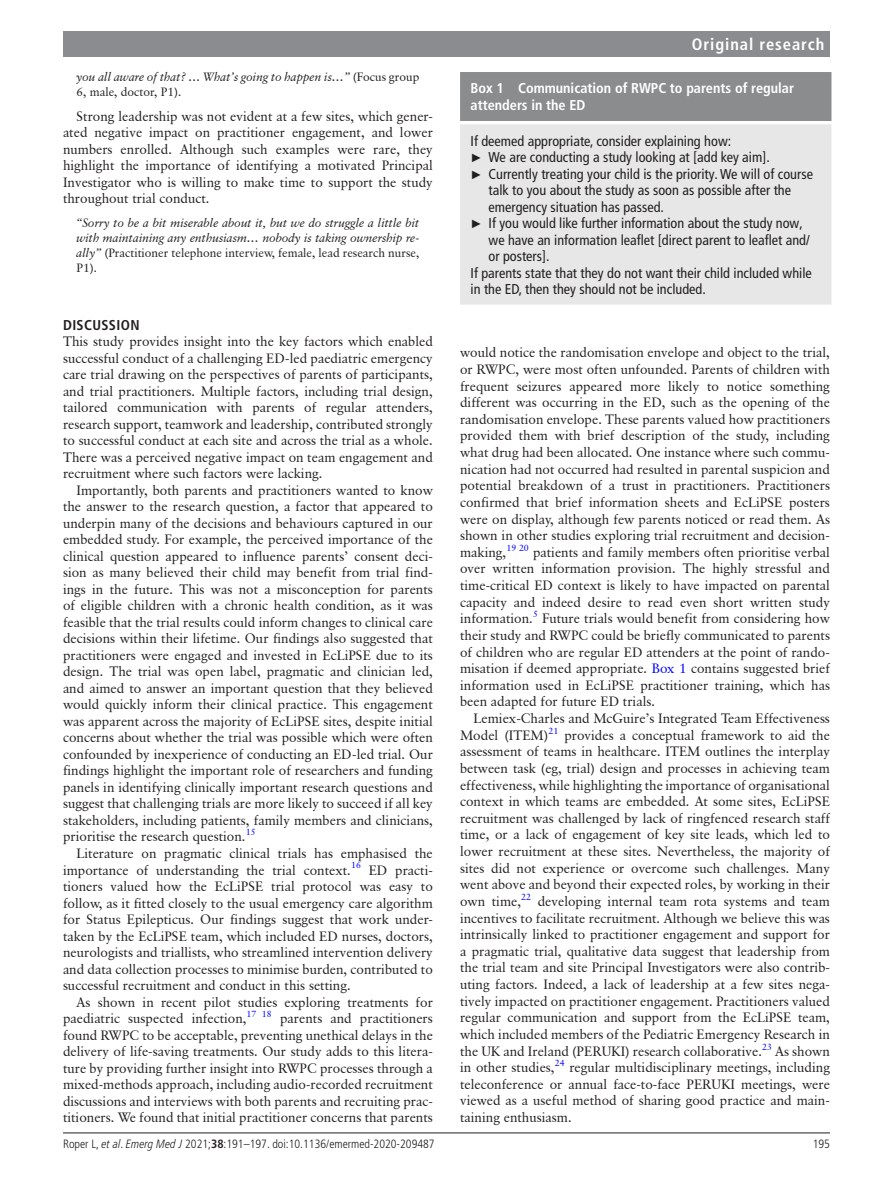
<style>
.page{position:relative;width:893px;height:1191px;background:#fff}
.page>*{position:absolute;margin:0;border:0;box-sizing:border-box;transform-origin:0 0}
.t1{font:700 condensed 16.5px "Frutiger LT Pro";letter-spacing:.055em;color:#fff}
.t2{font:condensed 14.25px "Frutiger LT Pro";color:#231f20}
.t3{font:700 condensed 14.25px/17.2px "Frutiger LT Pro";color:#fff}
.t4{font:700 condensed 14.25px "Frutiger LT Pro";letter-spacing:.025em;color:#231f20}
.t5{font:13.5px/16.5px "Classical Garamond BT";color:#231f20;text-align:justify}
.t6{font:italic 12px/15px "Classical Garamond BT";color:#231f20}
.t7{font:300 condensed 12px "Frutiger LT Pro";color:#231f20}
.s1{font-style:normal}
.s2{font-family:"Arial";font-stretch:normal;font-size:12px}
.s3{color:#00f}
.s4{font-style:italic}
.s5{font-weight:700}
</style>
<div class="page">
<hr style="left:63px;top:1132px;width:767px;height:1px;background:#231f20">
<div style="left:63px;top:31px;width:767px;height:25px;background:#8a8c8f"></div>
<div style="left:461px;top:73px;width:370px;height:47px;background:#8a8c8e"></div>
<div style="left:460px;top:72px;width:371px;height:49px;border:2px solid #8a8c8e"></div>
<div style="left:461px;top:125px;width:370px;height:179px;background:#e7e7e7"></div>
<div style="left:460px;top:124px;width:371px;height:180px;border:2px solid #e7e7e7"></div>
<p class="t6" style="left:76px;top:69px;width:344px">you all aware of that? … What’s going to happen is…” <span class="s1">(Focus group<br>6, male, doctor, P1).</span></p>
<p class="t5" style="left:63px;top:108px;width:371px;text-indent:14px">Strong leadership was not evident at a few sites, which gener&shy;ated negative impact on practitioner engagement, and lower numbers enrolled. Although such examples were rare, they highlight the importance of identifying a motivated Principal Investigator who is willing to make time to support the study throughout trial conduct.</p>
<p class="t6" style="left:76px;top:215px;width:344px;text-align:justify">“Sorry to be a bit miserable about it, but we do struggle a little bit with maintaining any enthusiasm… nobody is taking ownership re&shy;ally” <span class="s1">(Practitioner telephone interview, female, lead research nurse, P1).</span></p>
<p class="t4" style="left:63px;top:316px;width:78px">DISCUSSION</p>
<p class="t5" style="left:63px;top:333px;width:371px">This study provides insight into the key factors which enabled successful conduct of a challenging ED-led paediatric emergency care trial drawing on the perspectives of parents of participants, and trial practitioners. Multiple factors, including trial design, tailored communication with parents of regular attenders, research support, teamwork and leadership, contributed strongly to successful conduct at each site and across the trial as a whole.<br>There was a perceived negative impact on team engagement and recruitment where such factors were lacking.</p>
<p class="t5" style="left:63px;top:482px;width:371px;text-indent:14px">Importantly, both parents and practitioners wanted to know the answer to the research question, a factor that appeared to underpin many of the decisions and behaviours captured in our embedded study. For example, the perceived importance of the clinical question appeared to influence parents’ consent deci&shy;sion as many believed their child may benefit from trial find&shy;ings in the future. This was not a misconception for parents of eligible children with a chronic health condition, as it was feasible that the trial results could inform changes to clinical care decisions within their lifetime. Our findings also suggested that practitioners were engaged and invested in EcLiPSE due to its design. The trial was open label, pragmatic and clinician led, and aimed to answer an important question that they believed would quickly inform their clinical practice. This engagement was apparent across the majority of EcLiPSE sites, despite initial concerns about whether the trial was possible which were often confounded by inexperience of conducting an ED-led trial. Our findings highlight the important role of researchers and funding panels in identifying clinically important research questions and suggest that challenging trials are more likely to succeed if all key stakeholders, including patients, family members and clinicians, prioritise the research question.<sup>15</sup></p>
<p class="t5" style="left:63px;top:845px;width:371px;text-indent:14px">Literature on pragmatic clinical trials has emphasised the importance of understanding the trial context.<sup>16</sup></p>
<p class="t5" style="left:63px;top:861px;width:371px;text-indent:306px">ED practi&shy;tioners valued how the EcLiPSE trial protocol was easy to follow, as it fitted closely to the usual emergency care algorithm for Status Epilepticus. Our findings suggest that work under&shy;taken by the EcLiPSE team, which included ED nurses, doctors, neurologists and triallists, who streamlined intervention delivery and data collection processes to minimise burden, contributed to successful recruitment and conduct in this setting.</p>
<p class="t5" style="left:63px;top:993px;width:371px;text-indent:14px">As shown in recent pilot studies exploring treatments for paediatric suspected infection,<sup>17</sup> <sup>18</sup></p>
<p class="t5" style="left:63px;top:1010px;width:371px;text-indent:217px">parents and practitioners found RWPC to be acceptable, preventing unethical delays in the delivery of life-saving treatments. Our study adds to this litera&shy;ture by providing further insight into RWPC processes through a mixed-methods approach, including audio-recorded recruitment discussions and interviews with both parents and recruiting prac&shy;titioners. We found that initial practitioner concerns that parents</p>
<p class="t1" style="left:692px;top:34px;width:134px">Original research</p>
<p class="t3" style="left:471px;top:80px;width:325px">Box 1 Communication of RWPC to parents of regular attenders in the ED</p>
<p class="t2" style="left:471px;top:132px;width:262px">If deemed appropriate, consider explaining how:</p>
<p class="t2" style="left:471px;top:149px;width:301px"><span class="s2">►</span> We are conducting a study looking at [add key aim].</p>
<p class="t2" style="left:471px;top:165px;width:344px"><span class="s2">►</span> Currently treating your child is the priority. We will of course</p>
<p class="t2" style="left:489px;top:182px;width:304px">talk to you about the study as soon as possible after the</p>
<p class="t2" style="left:489px;top:198px;width:177px">emergency situation has passed.</p>
<p class="t2" style="left:471px;top:215px;width:334px"><span class="s2">►</span> If you would like further information about the study now,</p>
<p class="t2" style="left:489px;top:231px;width:323px">we have an information leaflet [direct parent to leaflet and/</p>
<p class="t2" style="left:489px;top:248px;width:62px">or posters].</p>
<p class="t2" style="left:471px;top:264px;width:343px">If parents state that they do not want their child included while</p>
<p class="t2" style="left:471px;top:281px;width:237px">in the ED, then they should not be included.</p>
<p class="t5" style="left:460px;top:344px;width:371px">would notice the randomisation envelope and object to the trial, or RWPC, were most often unfounded. Parents of children with frequent seizures appeared more likely to notice something different was occurring in the ED, such as the opening of the randomisation envelope. These parents valued how practitioners provided them with brief description of the study, including what drug had been allocated. One instance where such commu&shy;nication had not occurred had resulted in parental suspicion and potential breakdown of a trust in practitioners. Practitioners confirmed that brief information sheets and EcLiPSE posters were on display, although few parents noticed or read them. As shown in other studies exploring trial recruitment and decision&shy;making,<sup>19</sup> <sup>20</sup> patients and family members often prioritise verbal over written information provision. The highly stressful and time-critical ED context is likely to have impacted on parental capacity and indeed desire to read even short written study information.<sup>5</sup> Future trials would benefit from considering how their study and RWPC could be briefly communicated to parents of children who are regular ED attenders at the point of rando&shy;misation if deemed appropriate. <span class="s3">Box 1</span> contains suggested brief information used in EcLiPSE practitioner training, which has been adapted for future ED trials.</p>
<p class="t5" style="left:460px;top:710px;width:371px;text-indent:14px">Lemiex-Charles and McGuire’s Integrated Team Effectiveness Model (ITEM)<sup>21</sup> provides a conceptual framework to aid the assessment of teams in healthcare. ITEM outlines the interplay between task (eg, trial) design and processes in achieving team effectiveness, while highlighting the importance of organisational context in which teams are embedded. At some sites, EcLiPSE recruitment was challenged by lack of ringfenced research staff time, or a lack of engagement of key site leads, which led to lower recruitment at these sites. Nevertheless, the majority of sites did not experience or overcome such challenges. Many went above and beyond their expected roles, by working in their own time,<sup>22</sup></p>
<p class="t5" style="left:460px;top:892px;width:371px;text-indent:78px">developing internal team rota systems and team incentives to facilitate recruitment. Although we believe this was intrinsically linked to practitioner engagement and support for a pragmatic trial, qualitative data suggest that leadership from the trial team and site Principal Investigators were also contrib&shy;uting factors. Indeed, a lack of leadership at a few sites nega&shy;tively impacted on practitioner engagement. Practitioners valued regular communication and support from the EcLiPSE team, which included members of the Pediatric Emergency Research in the UK and Ireland (PERUKI) research collaborative.<sup>23</sup> As shown in other studies,<sup>24</sup> regular multidisciplinary meetings, including teleconference or annual face-to-face PERUKI meetings, were viewed as a useful method of sharing good practice and main&shy;taining enthusiasm.</p>
<p class="t7" style="left:63px;top:1136px;width:373px">Roper L, <span class="s4">et al</span>. <span class="s4">Emerg Med J</span> 2021;<span class="s5">38</span>:191–197. doi:10.1136/emermed-2020-209487</p>
<p class="t7" style="left:813px;top:1136px;width:19px">195</p>
</div>
